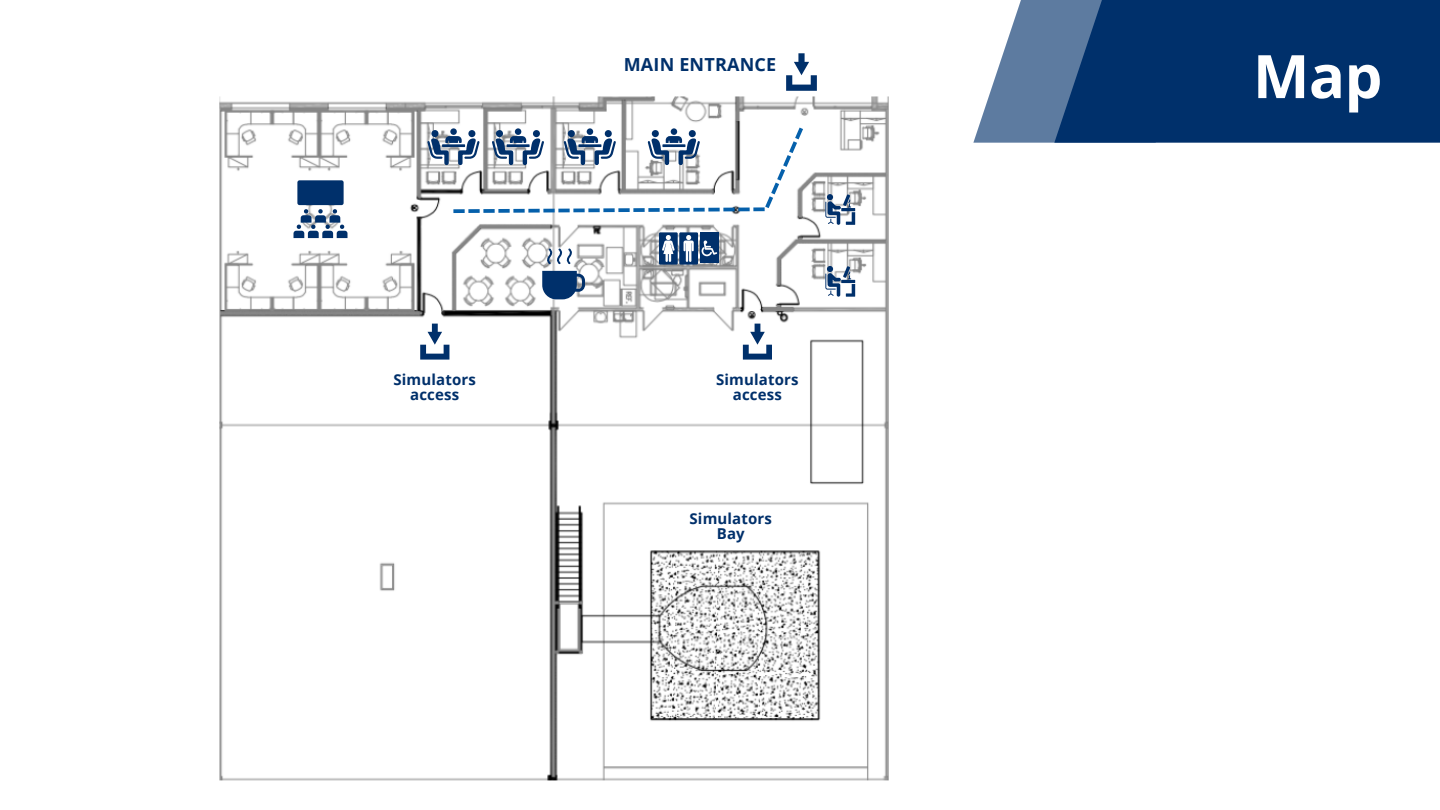
<style>
.page{position:relative;width:1440px;height:810px;background:#fff}
.page>*{position:absolute;margin:0;border:0;box-sizing:border-box;transform-origin:0 0}
.t1{font:700 60px "Open Sans";color:#fff}
.t2{font:700 18px "Open Sans";letter-spacing:.01em;color:#00306b}
.t3{font:700 15px/15px "Open Sans";letter-spacing:.01em;color:#00306b;text-align:center}
</style>
<div class="page">
<svg style="left:973px;top:0;width:81px;height:143px"></svg>
<div style="left:1054px;top:0;width:386px;height:143px;background:#00306b"></div>
<img style="left:219px;top:96px;width:670px;height:685px">
<svg style="left:825px;top:266px;width:30px;height:31px"></svg>
<svg style="left:825px;top:194px;width:30px;height:31px"></svg>
<svg style="left:786px;top:53px;width:31px;height:38px"></svg>
<svg style="left:542px;top:271px;width:43px;height:28px"></svg>
<svg style="left:545px;top:248px;width:29px;height:16px"></svg>
<div style="left:679px;top:232px;width:19px;height:33px;background:#00306b"></div>
<svg style="left:684px;top:235px;width:10px;height:27px"></svg>
<div style="left:659px;top:232px;width:19px;height:33px;background:#00306b"></div>
<svg style="left:662px;top:235px;width:13px;height:27px"></svg>
<div style="left:700px;top:232px;width:18px;height:31px;background:#00306b"></div>
<svg style="left:702px;top:241px;width:15px;height:15px"></svg>
<svg style="left:294px;top:180px;width:54px;height:58px"></svg>
<svg style="left:427px;top:128px;width:376px;height:85px"></svg>
<svg style="left:743px;top:324px;width:29px;height:36px"></svg>
<svg style="left:420px;top:324px;width:29px;height:36px"></svg>
<p class="t3" style="left:393px;top:372px;width:84px">Simulators access</p>
<p class="t2" style="left:624px;top:52px;width:154px">MAIN ENTRANCE</p>
<p class="t3" style="left:716px;top:372px;width:84px">Simulators access</p>
<p class="t3" style="left:690px;top:511px;width:84px">Simulators<br>Bay</p>
<h1 class="t1" style="left:1253px;top:34px;width:131px">Map</h1>
</div>
